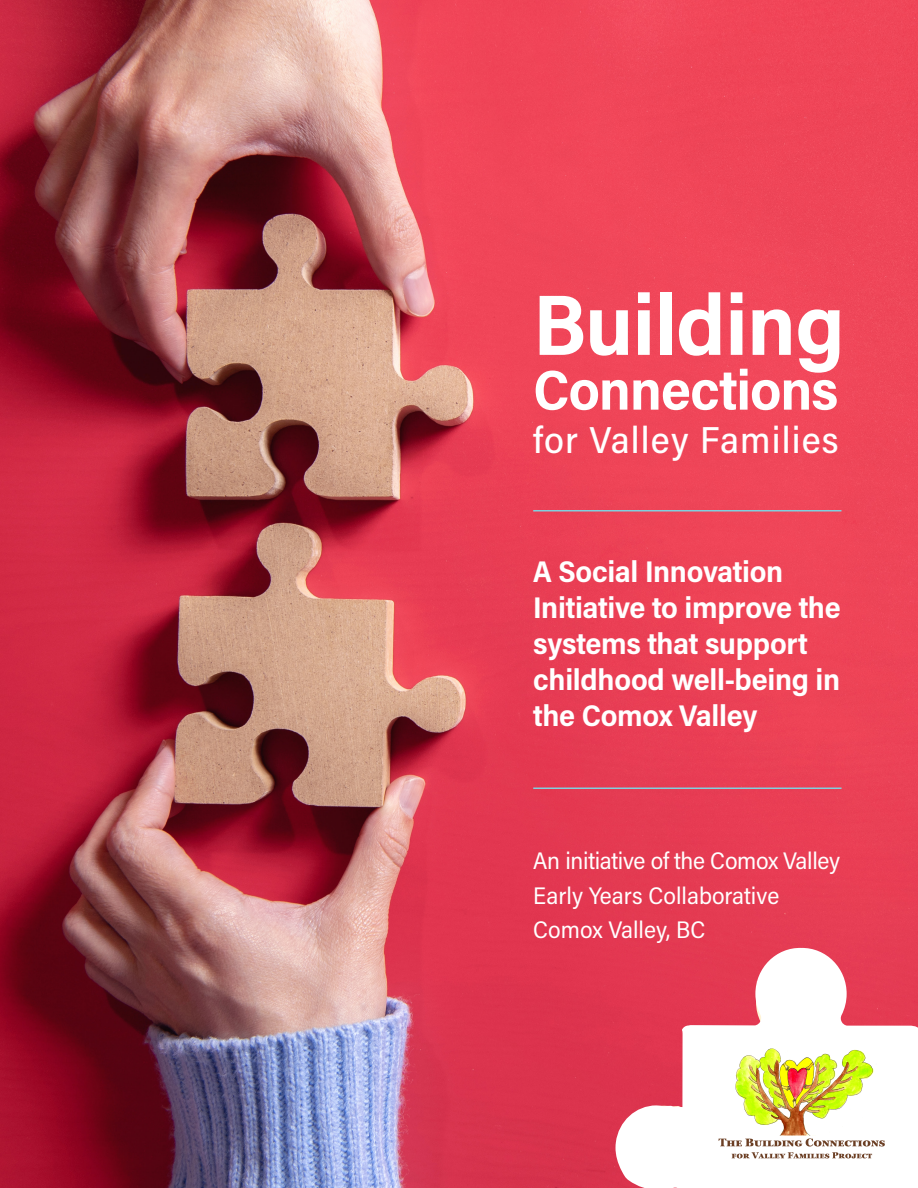
<style>
.page{position:relative;width:918px;height:1188px;background:#fff}
.page>*{position:absolute;margin:0;border:0;box-sizing:border-box;transform-origin:0 0}
.t1{font:700 86.1px "Acumin Pro Semi Cond";letter-spacing:-.01em;color:#fff}
.t2{font:700 56.4px "Acumin Pro Semi Cond";letter-spacing:-.02em;color:#fff}
.t3{font:500 37.5px "Acumin Pro Semi Cond";letter-spacing:.03em;color:#fff}
.t4{font:700 30px/36px "Acumin Pro Semi Cond";letter-spacing:-.01em;color:#fff}
.t5{font:24px/34.5px "Acumin Pro Semi Cond";letter-spacing:-.005em;color:#fff}
</style>
<div class="page">
<img style="left:0;top:0;width:918px;height:1188px">
<hr style="left:533px;top:510px;width:309px;height:2px;background:#80cfde">
<hr style="left:533px;top:788px;width:309px;height:1px;background:#80cfde">
<svg style="left:616px;top:947px;width:302px;height:241px"></svg>
<img style="left:707px;top:1029px;width:189px;height:146px">
<h1 class="t1" style="left:533px;top:264px;width:313px">Building</h1>
<h2 class="t2" style="left:533px;top:350px;width:307px">Connections</h2>
<p class="t3" style="left:533px;top:414px;width:307px">for Valley Families</p>
<p class="t4" style="left:533px;top:552px;width:309px">A Social Innovation<br>Initiative to improve the systems that support childhood well-being in the Comox Valley</p>
<p class="t5" style="left:533px;top:842px;width:309px">An initiative of the Comox Valley<br>Early Years Collaborative<br>Comox Valley, BC</p>
</div>
